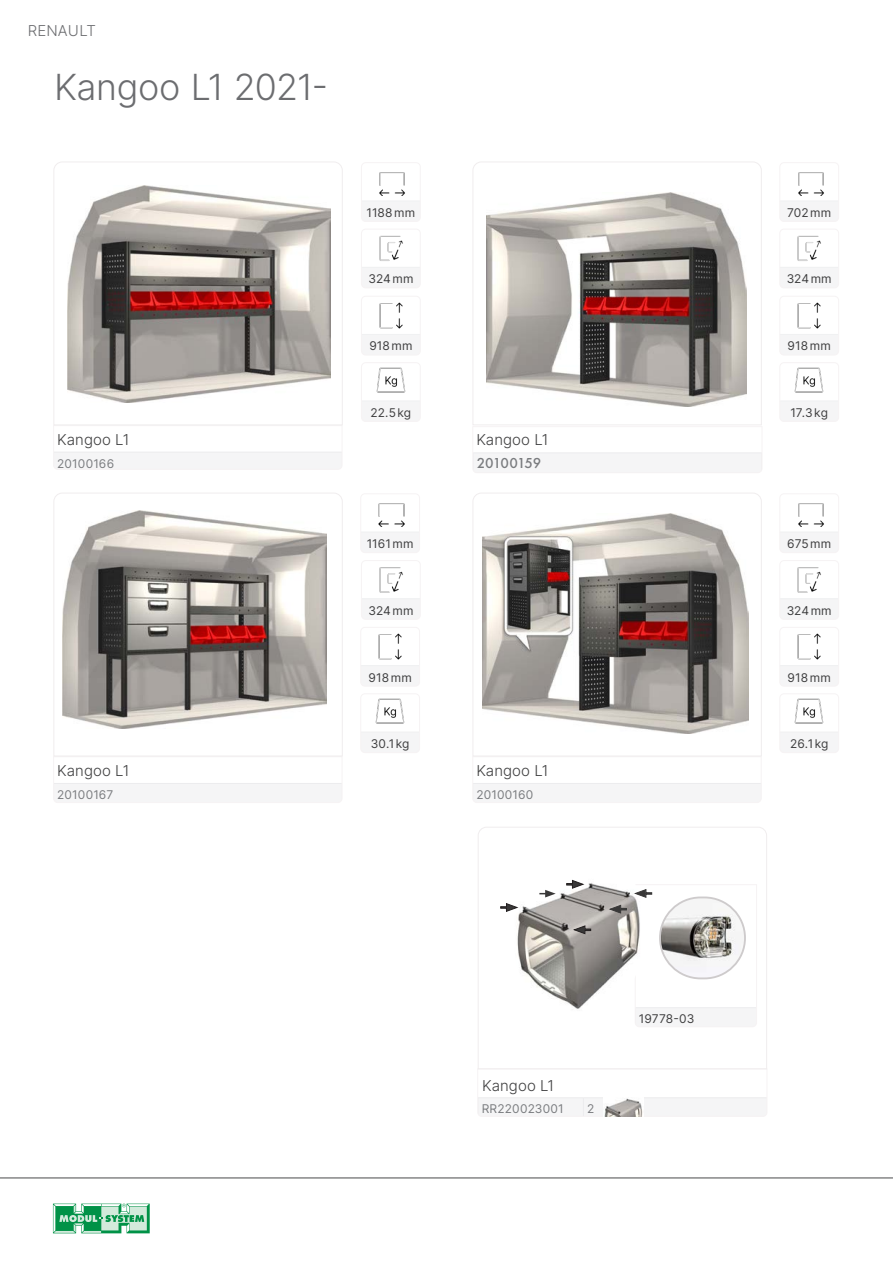
<style>
.page{position:relative;width:893px;height:1263px;background:#fff}
.page>*{position:absolute;margin:0;border:0;box-sizing:border-box;transform-origin:0 0}
.INTER_Light_24{font:300 36px "Inter";letter-spacing:-.015em;color:#6c6d70}
.Bilmodell_tabell{font:300 15px "Inter";letter-spacing:.005em;color:#3e3e3f}
.t1{font:500 15px "Futura";letter-spacing:-.05em;color:#7a7c7f}
.t2{font:300 15px "Inter";letter-spacing:.01em;color:#6c6d70}
.t3{font:12px "Inter";letter-spacing:.015em;color:#3e3e3f}
.t4{font:12px "Inter";letter-spacing:.015em;color:#7a7c7f}
</style>
<div class="page">
<svg style="left:53px;top:1203px;width:97px;height:30px;background:#74c39a"></svg>
<hr style="left:0;top:1177px;width:893px;height:1px;background:#494a4b">
<svg style="left:477px;top:1069px;width:290px;height:48px"></svg>
<svg style="left:477px;top:827px;width:290px;height:242px"></svg>
<img style="left:515px;top:878px;width:126px;height:135px">
<svg style="left:539px;top:890px;width:17px;height:7px"></svg>
<svg style="left:500px;top:903px;width:18px;height:9px"></svg>
<svg style="left:566px;top:880px;width:18px;height:8px"></svg>
<svg style="left:573px;top:925px;width:18px;height:9px"></svg>
<svg style="left:634px;top:884px;width:123px;height:143px"></svg>
<svg style="left:609px;top:905px;width:18px;height:8px"></svg>
<svg style="left:53px;top:757px;width:289px;height:46px"></svg>
<div style="left:472px;top:783px;width:290px;height:20px;background:#f5f5f6"></div>
<svg style="left:53px;top:426px;width:289px;height:44px"></svg>
<svg style="left:473px;top:426px;width:289px;height:47px"></svg>
<svg style="left:53px;top:162px;width:290px;height:264px"></svg>
<svg style="left:53px;top:493px;width:290px;height:264px"></svg>
<svg style="left:472px;top:162px;width:290px;height:263px"></svg>
<svg style="left:472px;top:493px;width:290px;height:264px"></svg>
<div style="left:361px;top:732px;width:59px;height:20px;background:#f5f5f6"></div>
<hr style="left:361px;top:732px;width:59px;height:1px;background:#f0f1f2">
<img style="left:375px;top:699px;width:30px;height:25px">
<div style="left:360px;top:693px;width:60px;height:60px;border:1px solid #f6f3f4;border-radius:4px"></div>
<div style="left:780px;top:401px;width:59px;height:20px;background:#f5f5f6"></div>
<hr style="left:780px;top:401px;width:59px;height:1px;background:#f0f1f2">
<img style="left:794px;top:368px;width:30px;height:25px">
<div style="left:779px;top:362px;width:60px;height:60px;border:1px solid #f6f3f4;border-radius:4px"></div>
<div style="left:780px;top:732px;width:59px;height:20px;background:#f5f5f6"></div>
<hr style="left:780px;top:732px;width:59px;height:1px;background:#f0f1f2">
<img style="left:794px;top:699px;width:30px;height:25px">
<div style="left:779px;top:693px;width:60px;height:60px;border:1px solid #f6f3f4;border-radius:4px"></div>
<div style="left:361px;top:532px;width:59px;height:20px;background:#f5f5f6"></div>
<hr style="left:361px;top:532px;width:59px;height:1px;background:#f0f1f2">
<img style="left:378px;top:503px;width:27px;height:23px">
<div style="left:360px;top:493px;width:60px;height:60px;border:1px solid #f6f3f4;border-radius:4px"></div>
<div style="left:780px;top:201px;width:59px;height:20px;background:#f5f5f6"></div>
<hr style="left:780px;top:201px;width:59px;height:1px;background:#f0f1f2">
<img style="left:798px;top:172px;width:26px;height:23px">
<div style="left:779px;top:162px;width:60px;height:60px;border:1px solid #f6f3f4;border-radius:4px"></div>
<div style="left:780px;top:532px;width:59px;height:20px;background:#f5f5f6"></div>
<hr style="left:780px;top:532px;width:59px;height:1px;background:#f0f1f2">
<img style="left:798px;top:503px;width:26px;height:23px">
<div style="left:779px;top:493px;width:60px;height:60px;border:1px solid #f6f3f4;border-radius:4px"></div>
<div style="left:361px;top:666px;width:59px;height:20px;background:#f5f5f6"></div>
<hr style="left:361px;top:665px;width:59px;height:1px;background:#f0f1f2">
<img style="left:378px;top:633px;width:24px;height:27px">
<div style="left:360px;top:627px;width:60px;height:59px;border:1px solid #f6f3f4;border-radius:4px"></div>
<div style="left:780px;top:334px;width:59px;height:21px;background:#f5f5f6"></div>
<hr style="left:780px;top:334px;width:59px;height:1px;background:#f0f1f2">
<img style="left:797px;top:302px;width:24px;height:27px">
<div style="left:779px;top:296px;width:60px;height:59px;border:1px solid #f6f3f4;border-radius:4px"></div>
<div style="left:780px;top:666px;width:59px;height:20px;background:#f5f5f6"></div>
<hr style="left:780px;top:665px;width:59px;height:1px;background:#f0f1f2">
<img style="left:797px;top:633px;width:24px;height:27px">
<div style="left:779px;top:627px;width:60px;height:59px;border:1px solid #f6f3f4;border-radius:4px"></div>
<div style="left:361px;top:267px;width:59px;height:20px;background:#f5f5f6"></div>
<hr style="left:361px;top:267px;width:59px;height:1px;background:#f0f1f2">
<img style="left:379px;top:235px;width:24px;height:26px">
<div style="left:361px;top:229px;width:60px;height:59px;border:1px solid #f6f3f4;border-radius:4px"></div>
<div style="left:361px;top:599px;width:59px;height:20px;background:#f5f5f6"></div>
<hr style="left:361px;top:598px;width:59px;height:1px;background:#f0f1f2">
<img style="left:379px;top:567px;width:24px;height:26px">
<div style="left:361px;top:560px;width:60px;height:60px;border:1px solid #f6f3f4;border-radius:4px"></div>
<div style="left:780px;top:267px;width:59px;height:20px;background:#f5f5f6"></div>
<hr style="left:780px;top:267px;width:59px;height:1px;background:#f0f1f2">
<img style="left:797px;top:235px;width:24px;height:26px">
<div style="left:779px;top:229px;width:60px;height:59px;border:1px solid #f6f3f4;border-radius:4px"></div>
<div style="left:780px;top:599px;width:59px;height:20px;background:#f5f5f6"></div>
<hr style="left:780px;top:598px;width:59px;height:1px;background:#f0f1f2">
<img style="left:797px;top:567px;width:24px;height:26px">
<div style="left:779px;top:560px;width:60px;height:60px;border:1px solid #f6f3f4;border-radius:4px"></div>
<div style="left:361px;top:401px;width:59px;height:20px;background:#f5f5f6"></div>
<hr style="left:361px;top:401px;width:59px;height:1px;background:#f0f1f2">
<img style="left:376px;top:368px;width:30px;height:25px">
<div style="left:361px;top:362px;width:60px;height:60px;border:1px solid #f6f3f4;border-radius:4px"></div>
<div style="left:361px;top:201px;width:59px;height:20px;background:#f5f5f6"></div>
<hr style="left:361px;top:201px;width:59px;height:1px;background:#f0f1f2">
<img style="left:379px;top:172px;width:26px;height:23px">
<div style="left:361px;top:162px;width:60px;height:60px;border:1px solid #f6f3f4;border-radius:4px"></div>
<div style="left:361px;top:334px;width:59px;height:21px;background:#f5f5f6"></div>
<hr style="left:361px;top:334px;width:59px;height:1px;background:#f0f1f2">
<img style="left:379px;top:302px;width:24px;height:27px">
<div style="left:361px;top:296px;width:60px;height:59px;border:1px solid #f6f3f4;border-radius:4px"></div>
<img style="left:604px;top:1098px;width:39px;height:18px">
<p class="t2" style="left:28px;top:19px;width:70px">RENAULT</p>
<p class="INTER_Light_24" style="left:54px;top:60px;width:276px">Kangoo L1 2021-</p>
<p class="Bilmodell_tabell" style="left:57px;top:429px;width:74px">Kangoo L1</p>
<p class="t3" style="left:367px;top:204px;width:50px">1188mm</p>
<p class="t3" style="left:368px;top:270px;width:46px">324mm</p>
<p class="t3" style="left:369px;top:337px;width:45px">918mm</p>
<p class="t3" style="left:371px;top:404px;width:42px">22.5kg</p>
<p class="Bilmodell_tabell" style="left:476px;top:429px;width:74px">Kangoo L1</p>
<p class="t4" style="left:57px;top:455px;width:58px">20100166</p>
<p class="t1" style="left:477px;top:454px;width:66px">20100159</p>
<p class="t3" style="left:367px;top:535px;width:48px">1161mm</p>
<p class="t3" style="left:368px;top:602px;width:46px">324mm</p>
<p class="t3" style="left:369px;top:668px;width:45px">918mm</p>
<p class="Bilmodell_tabell" style="left:57px;top:760px;width:74px">Kangoo L1</p>
<p class="t3" style="left:371px;top:735px;width:40px">30.1kg</p>
<p class="Bilmodell_tabell" style="left:476px;top:760px;width:74px">Kangoo L1</p>
<p class="t4" style="left:57px;top:786px;width:58px">20100167</p>
<p class="t4" style="left:476px;top:786px;width:58px">20100160</p>
<p class="Bilmodell_tabell" style="left:482px;top:1074px;width:74px">Kangoo L1</p>
<p class="t4" style="left:482px;top:1100px;width:84px">RR220023001</p>
<p class="t4" style="left:587px;top:1100px;width:9px">2</p>
<p class="t3" style="left:639px;top:1010px;width:57px">19778-03</p>
<p class="t3" style="left:787px;top:204px;width:46px">702mm</p>
<p class="t3" style="left:787px;top:270px;width:46px">324mm</p>
<p class="t3" style="left:788px;top:337px;width:45px">918mm</p>
<p class="t3" style="left:790px;top:404px;width:39px">17.3kg</p>
<p class="t3" style="left:787px;top:535px;width:46px">675mm</p>
<p class="t3" style="left:787px;top:602px;width:46px">324mm</p>
<p class="t3" style="left:788px;top:668px;width:45px">918mm</p>
<p class="t3" style="left:790px;top:735px;width:40px">26.1kg</p>
</div>
